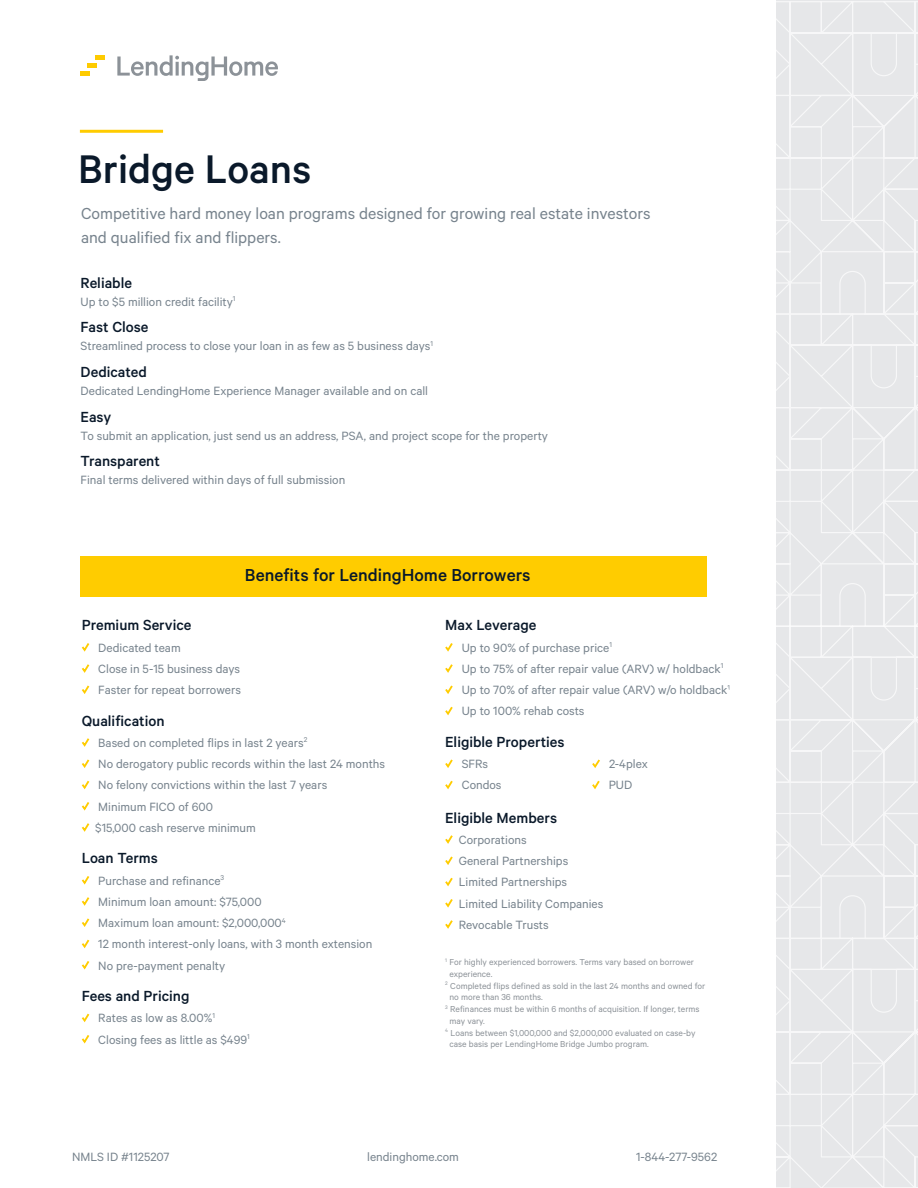
<style>
.page{position:relative;width:918px;height:1188px;background:#fff}
.page>*{position:absolute;margin:0;border:0;box-sizing:border-box;transform-origin:0 0}
.t1{font:500 45px "Calibre";color:#0a192a}
.t2{font:500 19.5px "Calibre";color:#0a192a}
.t3{font:18px/24px "Calibre";color:#77838d}
.t4{font:500 16.5px "Calibre";color:#0a192a}
.t5{font:13.5px "Calibre";color:#77838d}
.t6{font:9.75px/11.7px "Calibre";color:#8c9298}
</style>
<div class="page">
<svg style="left:117px;top:55px;width:161px;height:26px"></svg>
<svg style="left:80px;top:72px;width:9px;height:4px"></svg>
<div style="left:88px;top:63px;width:9px;height:5px;background:#fecb00"></div>
<svg style="left:96px;top:55px;width:9px;height:4px"></svg>
<svg style="left:81px;top:643px;width:9px;height:9px"></svg>
<svg style="left:81px;top:664px;width:9px;height:9px"></svg>
<svg style="left:81px;top:685px;width:9px;height:9px"></svg>
<svg style="left:81px;top:738px;width:9px;height:9px"></svg>
<svg style="left:81px;top:759px;width:9px;height:9px"></svg>
<svg style="left:81px;top:780px;width:9px;height:10px"></svg>
<svg style="left:81px;top:802px;width:9px;height:9px"></svg>
<svg style="left:81px;top:823px;width:9px;height:9px"></svg>
<svg style="left:81px;top:876px;width:9px;height:9px"></svg>
<svg style="left:81px;top:897px;width:9px;height:9px"></svg>
<svg style="left:82px;top:918px;width:8px;height:9px"></svg>
<svg style="left:81px;top:939px;width:9px;height:10px"></svg>
<svg style="left:81px;top:961px;width:9px;height:9px"></svg>
<svg style="left:81px;top:1013px;width:9px;height:10px"></svg>
<svg style="left:81px;top:1035px;width:9px;height:9px"></svg>
<svg style="left:445px;top:643px;width:8px;height:9px"></svg>
<svg style="left:445px;top:664px;width:8px;height:9px"></svg>
<svg style="left:445px;top:685px;width:8px;height:9px"></svg>
<svg style="left:445px;top:706px;width:8px;height:10px"></svg>
<svg style="left:445px;top:759px;width:8px;height:9px"></svg>
<svg style="left:592px;top:759px;width:8px;height:9px"></svg>
<svg style="left:445px;top:780px;width:8px;height:10px"></svg>
<svg style="left:592px;top:780px;width:8px;height:10px"></svg>
<svg style="left:445px;top:835px;width:8px;height:9px"></svg>
<svg style="left:445px;top:856px;width:8px;height:9px"></svg>
<svg style="left:445px;top:877px;width:8px;height:10px"></svg>
<svg style="left:445px;top:899px;width:8px;height:9px"></svg>
<svg style="left:445px;top:920px;width:8px;height:9px"></svg>
<div style="left:80px;top:556px;width:626px;height:41px;background:#fc0"></div>
<hr style="left:80px;top:130px;width:83px;height:3px;background:#fc0">
<svg style="left:776px;top:0;width:142px;height:312px;background:#e7e8ea"></svg>
<svg style="left:776px;top:312px;width:142px;height:312px;background:#e7e8ea"></svg>
<svg style="left:776px;top:624px;width:142px;height:313px;background:#e7e8ea"></svg>
<svg style="left:776px;top:937px;width:142px;height:251px;background:#e7e8ea"></svg>
<p class="t1" style="left:78px;top:142px;width:235px">Bridge Loans</p>
<p class="t3" style="left:81px;top:201px;width:571px">Competitive hard money loan programs designed for growing real estate investors and qualified fix and flippers.</p>
<p class="t4" style="left:81px;top:273px;width:53px">Reliable</p>
<p class="t5" style="left:81px;top:294px;width:156px">Up to $5 million credit facility<sup>1</sup></p>
<p class="t4" style="left:81px;top:318px;width:69px">Fast Close</p>
<p class="t5" style="left:81px;top:338px;width:354px">Streamlined process to close your loan in as few as 5 business days<sup>1</sup></p>
<p class="t4" style="left:81px;top:362px;width:68px">Dedicated</p>
<p class="t5" style="left:81px;top:383px;width:349px">Dedicated LendingHome Experience Manager available and on call</p>
<p class="t4" style="left:81px;top:407px;width:32px">Easy</p>
<p class="t5" style="left:81px;top:428px;width:469px">To submit an application, just send us an address, PSA, and project scope for the property</p>
<p class="t4" style="left:81px;top:452px;width:81px">Transparent</p>
<p class="t5" style="left:81px;top:472px;width:266px">Final terms delivered within days of full submission</p>
<p class="t2" style="left:245px;top:564px;width:287px">Benefits for LendingHome Borrowers</p>
<p class="t4" style="left:82px;top:616px;width:111px">Premium Service</p>
<p class="t5" style="left:98px;top:640px;width:84px">Dedicated team</p>
<p class="t5" style="left:98px;top:661px;width:143px">Close in 5-15 business days</p>
<p class="t5" style="left:98px;top:682px;width:144px">Faster for repeat borrowers</p>
<p class="t4" style="left:82px;top:711px;width:84px">Qualification</p>
<p class="t5" style="left:98px;top:735px;width:211px">Based on completed flips in last 2 years<sup>2</sup></p>
<p class="t5" style="left:98px;top:756px;width:288px">No derogatory public records within the last 24 months</p>
<p class="t5" style="left:98px;top:777px;width:230px">No felony convictions within the last 7 years</p>
<p class="t5" style="left:98px;top:799px;width:116px">Minimum FICO of 600</p>
<p class="t5" style="left:95px;top:820px;width:162px">$15,000 cash reserve minimum</p>
<p class="t4" style="left:82px;top:849px;width:78px">Loan Terms</p>
<p class="t5" style="left:98px;top:873px;width:127px">Purchase and refinance<sup>3</sup></p>
<p class="t5" style="left:98px;top:894px;width:165px">Minimum loan amount: $75,000</p>
<p class="t5" style="left:98px;top:915px;width:189px">Maximum loan amount: $2,000,000<sup>4</sup></p>
<p class="t5" style="left:98px;top:936px;width:275px">12 month interest-only loans, with 3 month extension</p>
<p class="t5" style="left:98px;top:957px;width:128px">No pre-payment penalty</p>
<p class="t4" style="left:82px;top:986px;width:109px">Fees and Pricing</p>
<p class="t5" style="left:98px;top:1010px;width:118px">Rates as low as 8.00%<sup>1</sup></p>
<p class="t5" style="left:98px;top:1031px;width:153px">Closing fees as little as $499<sup>1</sup></p>
<p class="t4" style="left:445px;top:616px;width:93px">Max Leverage</p>
<p class="t5" style="left:462px;top:640px;width:152px">Up to 90% of purchase price<sup>1</sup></p>
<p class="t5" style="left:462px;top:661px;width:263px">Up to 75% of after repair value (ARV) w/ holdback<sup>1</sup></p>
<p class="t5" style="left:462px;top:682px;width:270px">Up to 70% of after repair value (ARV) w/o holdback<sup>1</sup></p>
<p class="t5" style="left:462px;top:703px;width:124px">Up to 100% rehab costs</p>
<p class="t4" style="left:445px;top:732px;width:121px">Eligible Properties</p>
<p class="t5" style="left:462px;top:756px;width:28px">SFRs</p>
<p class="t5" style="left:609px;top:756px;width:40px">2-4plex</p>
<p class="t5" style="left:462px;top:777px;width:41px">Condos</p>
<p class="t5" style="left:609px;top:777px;width:25px">PUD</p>
<p class="t4" style="left:445px;top:808px;width:113px">Eligible Members</p>
<p class="t5" style="left:459px;top:832px;width:69px">Corporations</p>
<p class="t5" style="left:459px;top:853px;width:111px">General Partnerships</p>
<p class="t5" style="left:459px;top:874px;width:110px">Limited Partnerships</p>
<p class="t5" style="left:459px;top:896px;width:146px">Limited Liability Companies</p>
<p class="t5" style="left:459px;top:917px;width:92px">Revocable Trusts</p>
<p class="t6" style="left:449px;top:956px;width:246px;text-indent:-4px"><sup>1</sup> For highly experienced borrowers. Terms vary based on borrower experience.</p>
<p class="t6" style="left:449px;top:979px;width:257px;text-indent:-4px"><sup>2</sup> Completed flips defined as sold in the last 24 months and owned for no more than 36 months.</p>
<p class="t6" style="left:449px;top:1003px;width:252px;text-indent:-4px"><sup>3</sup> Refinances must be within 6 months of acquisition. If longer, terms may vary.</p>
<p class="t6" style="left:449px;top:1026px;width:248px;text-indent:-4px"><sup>4</sup> Loans between $1,000,000 and $2,000,000 evaluated on case-by case basis per LendingHome Bridge Jumbo program.</p>
<p class="t5" style="left:72px;top:1149px;width:99px">NMLS ID #1125207</p>
<p class="t5" style="left:367px;top:1149px;width:93px">lendinghome.com</p>
<p class="t5" style="left:636px;top:1149px;width:83px">1-844-277-9562</p>
</div>
